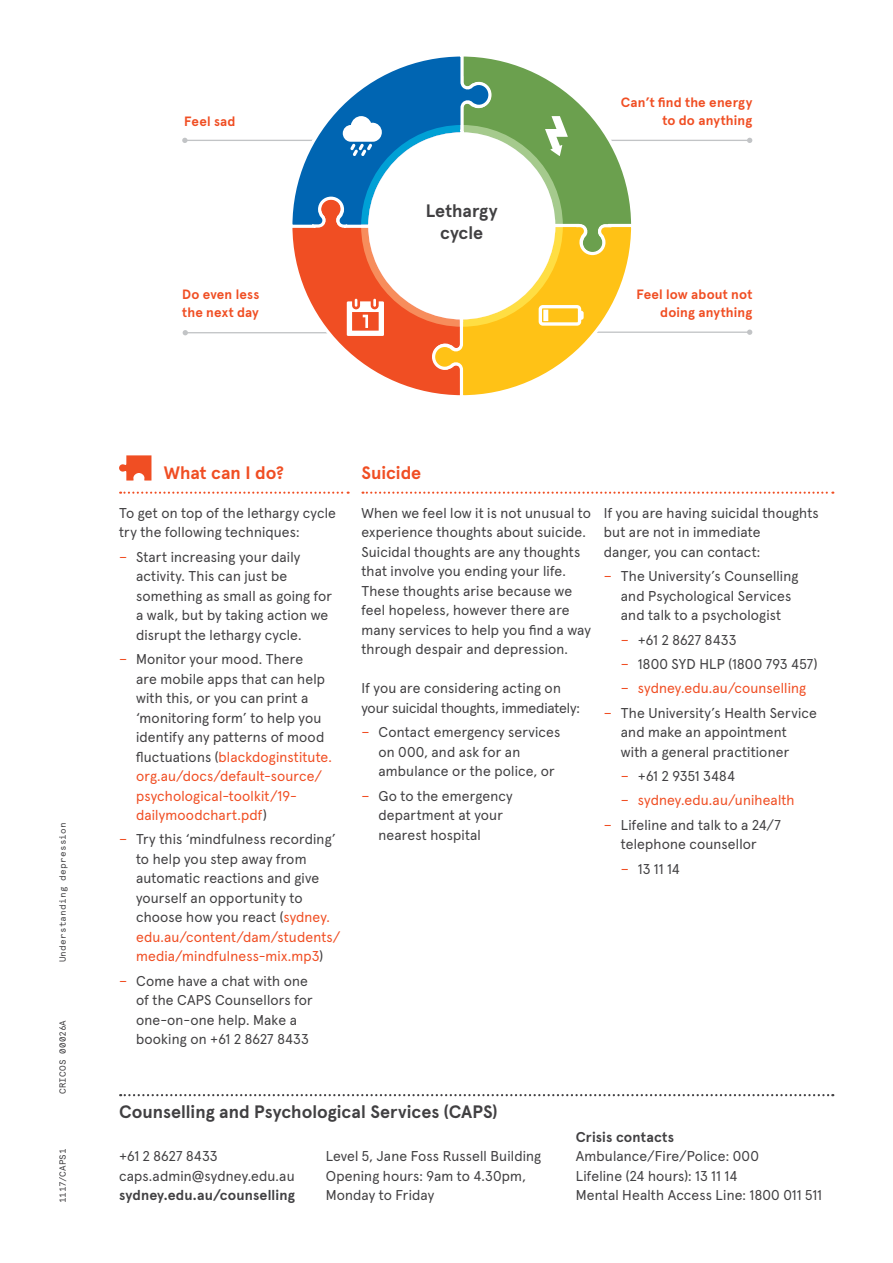
<style>
.page{position:relative;width:893px;height:1263px;background:#fff}
.page>*{position:absolute;margin:0;border:0;box-sizing:border-box;transform-origin:0 0}
.t1{font:700 18px/22.5px "Apercu Pro";color:#414042;text-align:center}
.t2{font:700 18px "Apercu Pro";color:#f04e23}
.t3{font:14.25px/19.5px "Apercu Pro";letter-spacing:.01em;color:#414042}
.t4{font:14.25px "Apercu Pro";letter-spacing:.01em;color:#f04e23}
.t5{font:700 14.25px "Apercu Pro";letter-spacing:.01em;color:#414042}
.t6{font:700 13.5px/18px "Apercu Pro";letter-spacing:.01em;color:#f04e23;text-align:right}
.t7{font:9px "Apercu Pro Mono";letter-spacing:.025em;color:#414042}
.t8{font:9px "Apercu Pro Mono";color:#414042}
.s1{color:#f04e23}
</style>
<div class="page">
<hr style="left:552px;top:140px;width:198px;height:1px;background:#c2c4c6">
<svg style="left:747px;top:138px;width:5px;height:5px"></svg>
<hr style="left:185px;top:140px;width:170px;height:1px;background:#c2c4c6">
<svg style="left:182px;top:138px;width:6px;height:5px"></svg>
<hr style="left:185px;top:332px;width:209px;height:1px;background:#c2c4c6">
<svg style="left:183px;top:330px;width:5px;height:5px"></svg>
<hr style="left:541px;top:331px;width:209px;height:2px;background:#c2c4c6">
<svg style="left:747px;top:330px;width:5px;height:5px"></svg>
<svg style="left:120px;top:492px;width:229px;height:2px"></svg>
<svg style="left:362px;top:492px;width:471px;height:2px"></svg>
<svg style="left:119px;top:455px;width:32px;height:25px"></svg>
<svg style="left:288px;top:56px;width:348px;height:340px"></svg>
<svg style="left:120px;top:1094px;width:713px;height:2px"></svg>
<p class="t6" style="left:184px;top:112px;width:53px">Feel sad</p>
<p class="t6" style="left:182px;top:284px;width:79px;text-align:left">Do even less the next day</p>
<p class="t1" style="left:426px;top:198px;width:74px">Lethargy cycle</p>
<p class="t6" style="left:621px;top:93px;width:133px">Can’t find the energy to do anything</p>
<p class="t6" style="left:636px;top:284px;width:117px">Feel low about not doing anything</p>
<p class="t7" style="left:56px;top:962px;width:142px;rotate:-90deg">Understanding depression</p>
<p class="t7" style="left:56px;top:1094px;width:76px;rotate:-90deg">CRICOS 00026A</p>
<p class="t8" style="left:56px;top:1203px;width:56px;rotate:-90deg">1117/CAPS1</p>
<p class="t2" style="left:164px;top:458px;width:122px">What can I do?</p>
<p class="t3" style="left:119px;top:502px;width:218px">To get on top of the lethargy cycle try the following techniques:</p>
<p class="t3" style="left:136px;top:546px;width:198px;text-indent:-17px"><span class="s1">−</span> Start increasing your daily activity. This can just be something as small as going for a walk, but by taking action we disrupt the lethargy cycle.</p>
<p class="t3" style="left:136px;top:648px;width:197px;text-indent:-17px"><span class="s1">−</span> Monitor your mood. There<br>are mobile apps that can help with this, or you can print a ‘monitoring form’ to help you identify any patterns of mood fluctuations (<span class="s1">blackdoginstitute. org.au/docs/default-source/ psychological-toolkit/19- dailymoodchart.pdf</span>)</p>
<p class="t3" style="left:136px;top:828px;width:206px;text-indent:-17px"><span class="s1">−</span> Try this ‘mindfulness recording’ to help you step away from automatic reactions and give yourself an opportunity to choose how you react (<span class="s1">sydney. edu.au/content/dam/students/ media/mindfulness-mix.mp3</span>)</p>
<p class="t3" style="left:136px;top:970px;width:178px;text-indent:-17px"><span class="s1">−</span> Come have a chat with one of the CAPS Counsellors for one-on-one help. Make a booking on +61 2 8627 8433</p>
<p class="t2" style="left:361px;top:458px;width:61px">Suicide</p>
<p class="t3" style="left:361px;top:502px;width:231px">When we feel low it is not unusual to experience thoughts about suicide.<br>Suicidal thoughts are any thoughts that involve you ending your life.<br>These thoughts arise because we feel hopeless, however there are many services to help you find a way through despair and depression.</p>
<p class="t3" style="left:361px;top:677px;width:220px">If you are considering acting on your suicidal thoughts, immediately:</p>
<p class="t3" style="left:378px;top:721px;width:183px;text-indent:-17px"><span class="s1">−</span> Contact emergency services on 000, and ask for an ambulance or the police, or</p>
<p class="t3" style="left:378px;top:785px;width:136px;text-indent:-17px"><span class="s1">−</span> Go to the emergency department at your nearest hospital</p>
<p class="t3" style="left:604px;top:502px;width:216px">If you are having suicidal thoughts but are not in immediate<br>danger, you can contact:</p>
<p class="t3" style="left:621px;top:565px;width:179px;text-indent:-17px"><span class="s1">−</span> The University’s Counselling and Psychological Services and talk to a psychologist</p>
<p class="t3" style="left:621px;top:629px;width:117px"><span class="s1">−</span> +61 2 8627 8433</p>
<p class="t3" style="left:621px;top:653px;width:198px"><span class="s1">−</span> 1800 SYD HLP (1800 793 457)</p>
<p class="t4" style="left:621px;top:677px;width:187px">− sydney.edu.au/counselling</p>
<p class="t3" style="left:604px;top:702px;width:215px"><span class="s1">−</span> The University’s Health Service</p>
<p class="t3" style="left:621px;top:721px;width:170px">and make an appointment with a general practitioner</p>
<p class="t3" style="left:621px;top:765px;width:116px"><span class="s1">−</span> +61 2 9351 3484</p>
<p class="t4" style="left:621px;top:789px;width:175px">− sydney.edu.au/unihealth</p>
<p class="t3" style="left:604px;top:814px;width:179px"><span class="s1">−</span> Lifeline and talk to a 24/7</p>
<p class="t3" style="left:621px;top:831px;width:137px;line-height:24.5px">telephone counsellor <span class="s1">−</span> 13 11 14</p>
<p class="t1" style="left:119px;top:1099px;width:380px">Counselling and Psychological Services (CAPS)</p>
<p class="t3" style="left:119px;top:1145px;width:177px">+61 2 8627 8433 caps.admin@sydney.edu.au</p>
<p class="t5" style="left:119px;top:1184px;width:177px">sydney.edu.au/counselling</p>
<p class="t3" style="left:326px;top:1145px;width:217px">Level 5, Jane Foss Russell Building<br>Opening hours: 9am to 4.30pm,<br>Monday to Friday</p>
<p class="t5" style="left:576px;top:1126px;width:100px">Crisis contacts</p>
<p class="t3" style="left:576px;top:1145px;width:248px">Ambulance/Fire/Police: 000<br>Lifeline (24 hours): 13 11 14<br>Mental Health Access Line: 1800 011 511</p>
</div>
